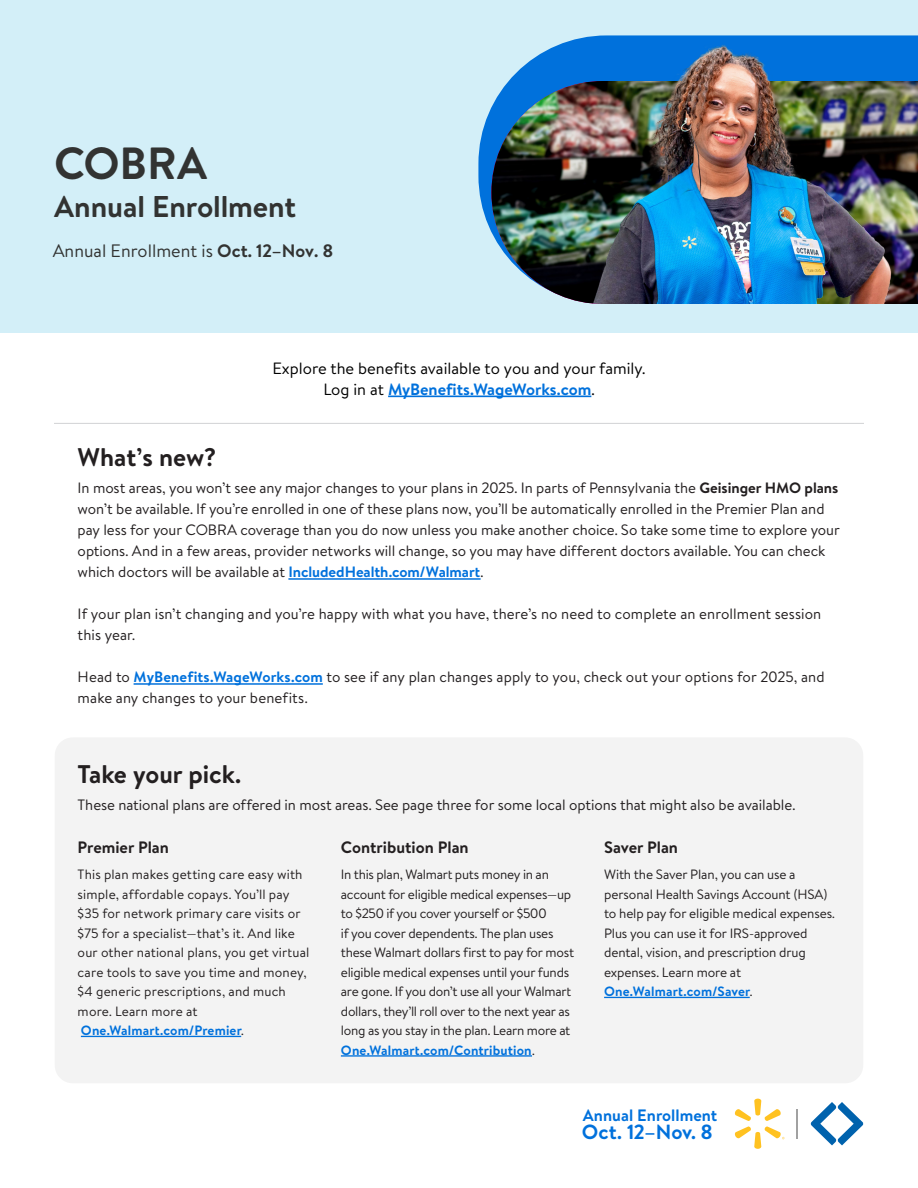
<style>
.page{position:relative;width:918px;height:1188px;background:#fff}
.page>*{position:absolute;margin:0;border:0;box-sizing:border-box;transform-origin:0 0}
.Document_Header{font:700 45px "Bogle";letter-spacing:-.005em;color:#323332}
.Document_Header-2{font:700 30px "Bogle";letter-spacing:-.005em;color:#323332}
.Subhead_Medium{font:700 25.5px "Bogle";color:#231f20}
.Document_Header-3{font:700 20.55px "Bogle";color:#0071dc}
.t1{font:18px "Bogle";color:#323332}
.Subhead_ExSmall{font:700 16.5px "Bogle";color:#231f20}
.Document_Header-4{font:700 16.5px "Bogle";letter-spacing:.005em;color:#0071dc}
.Front_Page_Callout{font:16.35px/21px "Bogle";color:#000;text-align:center}
.Body_Copy{font:15px/21px "Bogle";letter-spacing:-.005em;color:#231f20}
.Body_Copy___Small{font:13.5px/19.5px "Bogle";letter-spacing:-.01em;color:#231f20}
.Body_Copy___Small-2{font:13.5px/19.5px "Bogle";letter-spacing:.01em;color:#231f20}
.s1{font-weight:700}
.s2{font-weight:700;color:#0071dc}
</style>
<div class="page">
<div style="left:0;top:0;width:918px;height:332px;background:#d3eff8"></div>
<hr style="left:288px;top:578px;width:193px;height:2px;background:#0071dc">
<hr style="left:134px;top:683px;width:189px;height:2px;background:#0071dc">
<div style="left:55px;top:737px;width:808px;height:346px;background:#f3f3f3;border-radius:18px"></div>
<hr style="left:81px;top:1036px;width:160px;height:1px;background:#0071dc">
<hr style="left:341px;top:1055px;width:191px;height:2px;background:#0071dc">
<hr style="left:604px;top:997px;width:146px;height:1px;background:#0071dc">
<hr style="left:54px;top:423px;width:810px;height:1px;background:#d1d2d4">
<hr style="left:388px;top:396px;width:203px;height:1px;background:#0071dc">
<svg style="left:478px;top:35px;width:440px;height:196px;fill:#0071dc"></svg>
<img style="left:491px;top:81px;width:427px;height:223px">
<img style="left:607px;top:35px;width:291px;height:269px">
<svg style="left:735px;top:1099px;width:49px;height:50px"></svg>
<hr style="left:796px;top:1109px;width:2px;height:29px;background:#a1a1a1">
<svg style="left:811px;top:1102px;width:52px;height:43px"></svg>
<p class="Document_Header" style="left:54px;top:132px;width:155px">COBRA</p>
<p class="Document_Header-2" style="left:54px;top:185px;width:244px">Annual Enrollment</p>
<p class="t1" style="left:53px;top:238px;width:282px">Annual Enrollment is <span class="s1">Oct. 12–Nov. 8</span></p>
<p class="Front_Page_Callout" style="left:272px;top:357px;width:375px">Explore the benefits available to you and your family.<br>Log in at <span class="s2">MyBenefits.WageWorks.com</span>.</p>
<p class="Subhead_Medium" style="left:78px;top:439px;width:140px">What’s new?</p>
<p class="Body_Copy" style="left:78px;top:477px;width:764px">In most areas, you won’t see any major changes to your plans in 2025. In parts of Pennsylvania the <span class="s1">Geisinger HMO plans </span>won’t be available. If you’re enrolled in one of these plans now, you’ll be automatically enrolled in the Premier Plan and pay less for your COBRA coverage than you do now unless you make another choice. So take some time to explore your options. And in a few areas, provider networks will change, so you may have different doctors available. You can check which doctors will be available at <span class="s2">IncludedHealth.com/Walmart</span>.</p>
<p class="Body_Copy" style="left:78px;top:603px;width:745px">If your plan isn’t changing and you’re happy with what you have, there’s no need to complete an enrollment session this year.</p>
<p class="Body_Copy" style="left:78px;top:666px;width:749px">Head to <span class="s2">MyBenefits.WageWorks.com</span> to see if any plan changes apply to you, check out your options for 2025, and make any changes to your benefits.</p>
<p class="Subhead_Medium" style="left:78px;top:756px;width:165px">Take your pick.</p>
<p class="Body_Copy" style="left:78px;top:794px;width:719px">These national plans are offered in most areas. See page three for some local options that might also be available.</p>
<p class="Subhead_ExSmall" style="left:78px;top:836px;width:93px">Premier Plan</p>
<p class="Body_Copy___Small-2" style="left:78px;top:864px;width:233px">This plan makes getting care easy with simple, affordable copays. You’ll pay $35 for network primary care visits or $75 for a specialist—that’s it. And like our other national plans, you get virtual care tools to save you time and money, $4 generic prescriptions, and much more. Learn more at <span class="s2">One.Walmart.com/Premier</span>.</p>
<p class="Subhead_ExSmall" style="left:341px;top:836px;width:129px">Contribution Plan</p>
<p class="Body_Copy___Small" style="left:341px;top:864px;width:235px">In this plan, Walmart puts money in an account for eligible medical expenses—up to $250 if you cover yourself or $500<br>if you cover dependents. The plan uses these Walmart dollars first to pay for most eligible medical expenses until your funds are gone. If you don’t use all your Walmart dollars, they’ll roll over to the next year as long as you stay in the plan. Learn more at <span class="s2">One.Walmart.com/Contribution</span>.</p>
<p class="Subhead_ExSmall" style="left:604px;top:836px;width:75px">Saver Plan</p>
<p class="Body_Copy___Small" style="left:604px;top:864px;width:232px">With the Saver Plan, you can use a personal Health Savings Account (HSA) to help pay for eligible medical expenses.<br>Plus you can use it for IRS-approved dental, vision, and prescription drug expenses. Learn more at <span class="s2">One.Walmart.com/Saver</span>.</p>
<p class="Document_Header-4" style="left:583px;top:1104px;width:136px">Annual Enrollment</p>
<p class="Document_Header-3" style="left:582px;top:1118px;width:132px">Oct. 12–Nov. 8</p>
</div>
